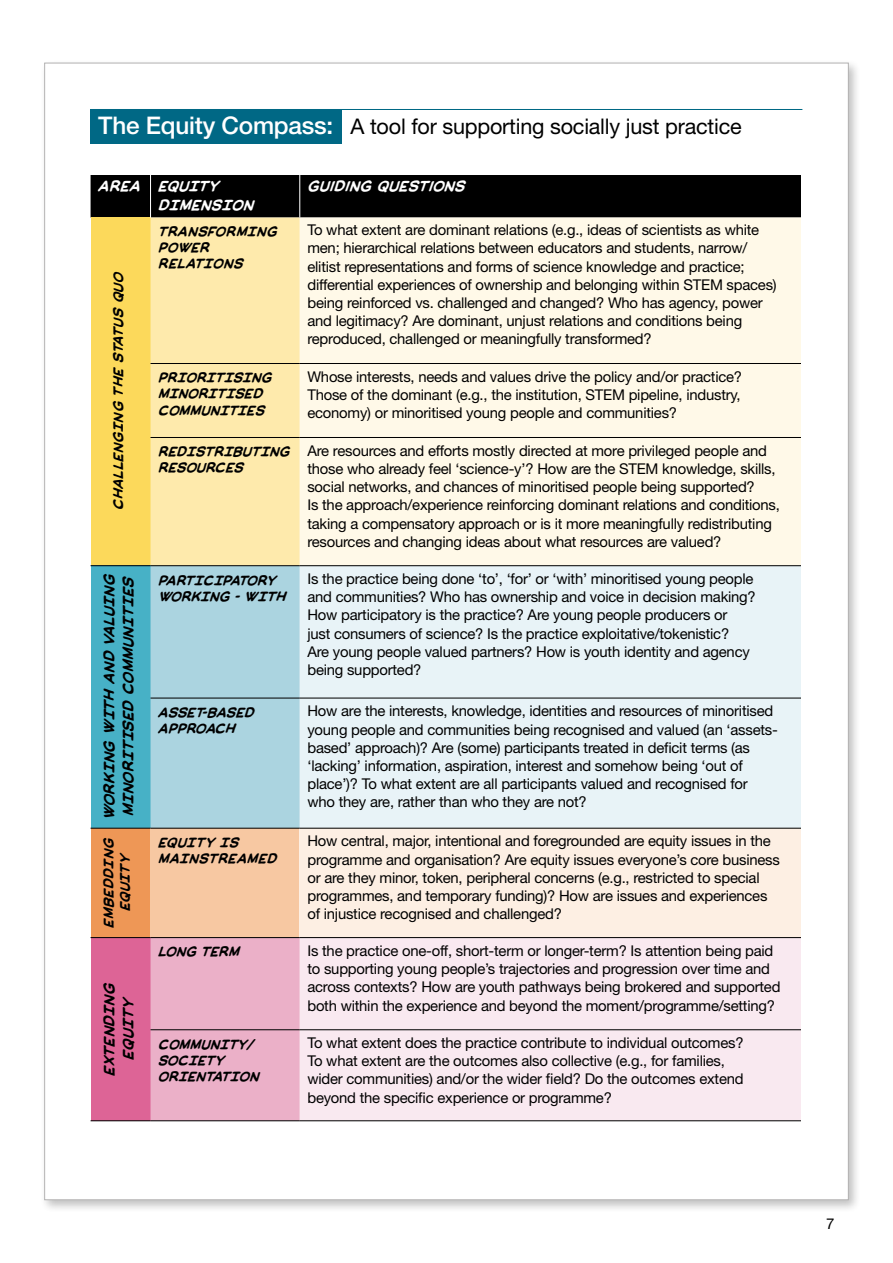
<style>
.page{position:relative;width:893px;height:1263px;background:#fff}
.page>*{position:absolute;margin:0;border:0;box-sizing:border-box;transform-origin:0 0}
.t1{font:21.6px "Helvetica Neue LT Std";letter-spacing:-.01em;color:#000}
.t2{font:700 16.2px/18.9px "Manly Men BB";color:#000}
.t3{font:700 16.2px/18.9px "Manly Men BB";letter-spacing:-.01em;color:#fff}
.t4{font:15px "Helvetica Neue LT Std";color:#000}
.t5{font:14.85px/18.1px "Helvetica Neue LT Std";letter-spacing:-.015em;color:#000}
.t6{font:700 14.85px/16.2px "Manly Men BB";letter-spacing:-.02em;color:#000}
.t7{font:700 14.85px/16.2px "Manly Men BB";color:#000}
.s1{font-weight:500;font-size:24.3px;color:#fff}
</style>
<div class="page">
<div style="left:40px;top:58px;width:821px;height:1155px;background:#000;opacity:.25"></div>
<div style="left:45px;top:63px;width:803px;height:1137px;background:#fff"></div>
<div style="left:91px;top:175px;width:710px;height:43px;background:#000"></div>
<div style="left:91px;top:218px;width:60px;height:348px;background:#fcd95b"></div>
<div style="left:151px;top:218px;width:149px;height:347px;background:#feeaac"></div>
<div style="left:300px;top:218px;width:501px;height:347px;background:#fff9e8"></div>
<div style="left:91px;top:566px;width:60px;height:262px;background:#47b1c6"></div>
<div style="left:151px;top:566px;width:149px;height:262px;background:#abd4e0"></div>
<div style="left:300px;top:566px;width:501px;height:262px;background:#e8f3f7"></div>
<div style="left:91px;top:828px;width:60px;height:109px;background:#ee9756"></div>
<div style="left:151px;top:828px;width:149px;height:109px;background:#f7c8a2"></div>
<div style="left:300px;top:828px;width:501px;height:109px;background:#fdefe3"></div>
<div style="left:91px;top:937px;width:60px;height:184px;background:#dd6496"></div>
<div style="left:151px;top:938px;width:149px;height:182px;background:#ebb0c8"></div>
<div style="left:300px;top:938px;width:501px;height:182px;background:#f9e9f0"></div>
<hr style="left:151px;top:363px;width:149px;height:1px;background:#000">
<hr style="left:300px;top:363px;width:501px;height:1px;background:#000">
<hr style="left:151px;top:437px;width:149px;height:1px;background:#000">
<hr style="left:300px;top:437px;width:501px;height:1px;background:#000">
<hr style="left:91px;top:565px;width:60px;height:1px;background:#000">
<hr style="left:151px;top:565px;width:149px;height:1px;background:#000">
<hr style="left:300px;top:565px;width:501px;height:1px;background:#000">
<hr style="left:151px;top:697px;width:149px;height:1px;background:#000">
<hr style="left:300px;top:697px;width:501px;height:1px;background:#000">
<hr style="left:91px;top:828px;width:60px;height:1px;background:#000">
<hr style="left:151px;top:828px;width:149px;height:1px;background:#000">
<hr style="left:300px;top:828px;width:501px;height:1px;background:#000">
<hr style="left:91px;top:937px;width:60px;height:1px;background:#000">
<hr style="left:151px;top:937px;width:149px;height:1px;background:#000">
<hr style="left:300px;top:937px;width:501px;height:1px;background:#000">
<hr style="left:151px;top:1029px;width:149px;height:1px;background:#000">
<hr style="left:300px;top:1029px;width:501px;height:1px;background:#000">
<hr style="left:91px;top:1120px;width:60px;height:1px;background:#000">
<hr style="left:151px;top:1120px;width:149px;height:1px;background:#000">
<hr style="left:300px;top:1120px;width:501px;height:1px;background:#000">
<hr style="left:150px;top:175px;width:1px;height:43px;background:#fff">
<hr style="left:299px;top:175px;width:1px;height:43px;background:#fff">
<hr style="left:91px;top:109px;width:711px;height:1px;background:#006885">
<div style="left:91px;top:109px;width:251px;height:34px;background:#006885"></div>
<p class="t1" style="left:98px;top:114px;width:645px"><span class="s1">The Equity Compass:</span> A tool for supporting socially just practice</p>
<p class="t3" style="left:158px;top:177px;width:97px;text-indent:-60px">AREA EQUITY<br>DIMENSION</p>
<p class="t3" style="left:307px;top:177px;width:159px">GUIDING QUESTIONS</p>
<p class="t6" style="left:110px;top:510px;width:240px;rotate:-90deg">CHALLENGING THE STATUS QUO</p>
<p class="t7" style="left:158px;top:223px;width:121px">TRANSFORMING<br>POWER<br>RELATIONS</p>
<p class="t5" style="left:307px;top:221px;width:471px">To what extent are dominant relations (e.g., ideas of scientists as white men; hierarchical relations between educators and students, narrow/ elitist representations and forms of science knowledge and practice; differential experiences of ownership and belonging within STEM spaces) being reinforced vs. challenged and changed? Who has agency, power and legitimacy? Are dominant, unjust relations and conditions being reproduced, challenged or meaningfully transformed?</p>
<p class="t6" style="left:158px;top:370px;width:116px">PRIORITISING<br>MINORITISED<br>COMMUNITIES</p>
<p class="t5" style="left:307px;top:367px;width:436px;text-align:justify">Whose interests, needs and values drive the policy and/or practice?<br>Those of the dominant (e.g., the institution, STEM pipeline, industry, economy) or minoritised young people and communities?</p>
<p class="t6" style="left:158px;top:444px;width:133px">REDISTRIBUTING<br>RESOURCES</p>
<p class="t5" style="left:307px;top:441px;width:474px">Are resources and efforts mostly directed at more privileged people and those who already feel ‘science-y’? How are the STEM knowledge, skills, social networks, and chances of minoritised people being supported?<br>Is the approach/experience reinforcing dominant relations and conditions, taking a compensatory approach or is it more meaningfully redistributing resources and changing ideas about what resources are valued?</p>
<p class="t2" style="left:100px;top:820px;width:248px;rotate:-90deg">WORKING WITH AND VALUING<br>MINORITISED COMMUNITIES</p>
<p class="t6" style="left:158px;top:572px;width:129px">PARTICIPATORY<br>WORKING - WITH</p>
<p class="t5" style="left:307px;top:569px;width:450px">Is the practice being done ‘to’, ‘for’ or ‘with’ minoritised young people and communities? Who has ownership and voice in decision making?<br>How participatory is the practice? Are young people producers or<br>just consumers of science? Is the practice exploitative/tokenistic?<br>Are young people valued partners? How is youth identity and agency being supported?</p>
<p class="t6" style="left:158px;top:704px;width:98px">ASSET-BASED<br>APPROACH</p>
<p class="t5" style="left:307px;top:702px;width:472px">How are the interests, knowledge, identities and resources of minoritised young people and communities being recognised and valued (an ‘assets&shy;based’ approach)? Are (some) participants treated in deficit terms (as ‘lacking’ information, aspiration, interest and somehow being ‘out of place’)? To what extent are all participants valued and recognised for who they are, rather than who they are not?</p>
<p class="t6" style="left:101px;top:927px;width:91px;text-align:center;rotate:-90deg">EMBEDDING<br>EQUITY</p>
<p class="t7" style="left:158px;top:834px;width:120px">EQUITY IS<br>MAINSTREAMED</p>
<p class="t5" style="left:307px;top:832px;width:474px">How central, major, intentional and foregrounded are equity issues in the programme and organisation? Are equity issues everyone’s core business or are they minor, token, peripheral concerns (e.g., restricted to special programmes, and temporary funding)? How are issues and experiences of injustice recognised and challenged?</p>
<p class="t2" style="left:100px;top:1075px;width:94px;text-align:center;rotate:-90deg">EXTENDING<br>EQUITY</p>
<p class="t6" style="left:158px;top:944px;width:83px">LONG TERM</p>
<p class="t5" style="left:307px;top:941px;width:475px">Is the practice one-off, short-term or longer-term? Is attention being paid to supporting young people’s trajectories and progression over time and across contexts? How are youth pathways being brokered and supported both within the experience and beyond the moment/programme/setting?</p>
<p class="t6" style="left:158px;top:1036px;width:103px">COMMUNITY/<br>SOCIETY<br>ORIENTATION</p>
<p class="t5" style="left:307px;top:1033px;width:438px">To what extent does the practice contribute to individual outcomes?<br>To what extent are the outcomes also collective (e.g., for families, wider communities) and/or the wider field? Do the outcomes extend beyond the specific experience or programme?</p>
<p class="t4" style="left:826px;top:1215px;width:10px">7</p>
</div>
